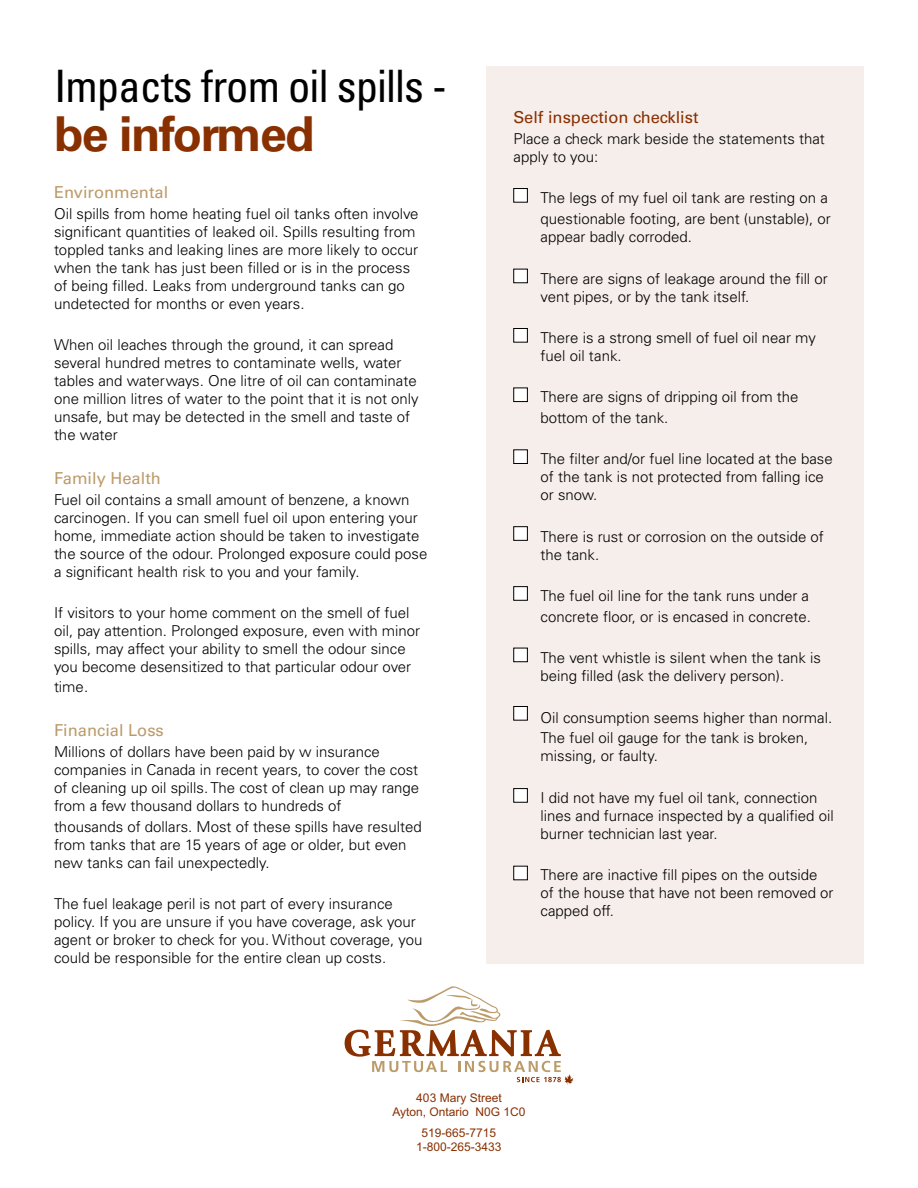
<style>
.page{position:relative;width:918px;height:1188px;background:#fff}
.page>*{position:absolute;margin:0;border:0;box-sizing:border-box;transform-origin:0 0}
.t1{font:700 48.15px "Univers";letter-spacing:-.03em;color:#893001}
.t2{font:condensed 44.7px "Univers";letter-spacing:-.02em;color:#000}
.t3{font:16.5px "Univers";color:#bc9b6a}
.t4{font:16.5px "Univers";color:#893001}
.t5{font:300 15px/18px "Univers";color:#000}
.t6{font:12px/14.4px "Arial";color:#893001;text-align:center}
</style>
<div class="page">
<div style="left:486px;top:66px;width:378px;height:897px;background:#f6eeeb"></div>
<div style="left:514px;top:189px;width:13px;height:13px;background:#fff"></div>
<div style="left:514px;top:188px;width:14px;height:14px;border:1px solid #000"></div>
<div style="left:514px;top:269px;width:13px;height:14px;background:#fff"></div>
<div style="left:514px;top:269px;width:14px;height:14px;border:1px solid #000"></div>
<div style="left:514px;top:329px;width:13px;height:13px;background:#fff"></div>
<div style="left:514px;top:328px;width:14px;height:14px;border:1px solid #000"></div>
<div style="left:514px;top:388px;width:13px;height:14px;background:#fff"></div>
<div style="left:514px;top:388px;width:14px;height:14px;border:1px solid #000"></div>
<div style="left:514px;top:450px;width:13px;height:13px;background:#fff"></div>
<div style="left:514px;top:450px;width:14px;height:14px;border:1px solid #000"></div>
<div style="left:514px;top:527px;width:13px;height:13px;background:#fff"></div>
<div style="left:514px;top:526px;width:14px;height:15px;border:1px solid #000"></div>
<div style="left:514px;top:587px;width:13px;height:13px;background:#fff"></div>
<div style="left:514px;top:586px;width:14px;height:14px;border:1px solid #000"></div>
<div style="left:514px;top:648px;width:13px;height:14px;background:#fff"></div>
<div style="left:514px;top:648px;width:14px;height:14px;border:1px solid #000"></div>
<div style="left:514px;top:707px;width:13px;height:13px;background:#fff"></div>
<div style="left:514px;top:706px;width:14px;height:14px;border:1px solid #000"></div>
<div style="left:514px;top:789px;width:13px;height:13px;background:#fff"></div>
<div style="left:514px;top:788px;width:14px;height:14px;border:1px solid #000"></div>
<div style="left:514px;top:866px;width:13px;height:14px;background:#fff"></div>
<div style="left:514px;top:866px;width:14px;height:14px;border:1px solid #000"></div>
<svg style="left:345px;top:986px;width:228px;height:98px"></svg>
<h2 class="t2" style="left:54px;top:57px;width:395px">Impacts from oil spills -</h2>
<h1 class="t1" style="left:54px;top:106px;width:262px">be informed</h1>
<p class="t3" style="left:54px;top:182px;width:116px">Environmental</p>
<p class="t5" style="left:54px;top:204px;width:366px">Oil spills from home heating fuel oil tanks often involve significant quantities of leaked oil. Spills resulting from toppled tanks and leaking lines are more likely to occur when the tank has just been filled or is in the process of being filled. Leaks from underground tanks can go undetected for months or even years.</p>
<p class="t5" style="left:54px;top:336px;width:366px">When oil leaches through the ground, it can spread several hundred metres to contaminate wells, water tables and waterways. One litre of oil can contaminate one million litres of water to the point that it is not only unsafe, but may be detected in the smell and taste of the water</p>
<p class="t3" style="left:54px;top:469px;width:108px">Family Health</p>
<p class="t5" style="left:54px;top:491px;width:375px">Fuel oil contains a small amount of benzene, a known carcinogen. If you can smell fuel oil upon entering your home, immediate action should be taken to investigate the source of the odour. Prolonged exposure could pose a significant health risk to you and your family.</p>
<p class="t5" style="left:54px;top:604px;width:368px">If visitors to your home comment on the smell of fuel oil, pay attention. Prolonged exposure, even with minor spills, may affect your ability to smell the odour since you become desensitized to that particular odour over</p>
<p class="t5" style="left:54px;top:678px;width:36px">time.</p>
<p class="t3" style="left:54px;top:721px;width:111px">Financial Loss</p>
<p class="t5" style="left:54px;top:743px;width:367px">Millions of dollars have been paid by w insurance companies in Canada in recent years, to cover the cost of cleaning up oil spills. The cost of clean up may range from a few thousand dollars to hundreds of</p>
<p class="t5" style="left:54px;top:817px;width:369px">thousands of dollars. Most of these spills have resulted from tanks that are 15 years of age or older, but even new tanks can fail unexpectedly.</p>
<p class="t5" style="left:54px;top:895px;width:370px">The fuel leakage peril is not part of every insurance policy. If you are unsure if you have coverage, ask your agent or broker to check for you. Without coverage, you could be responsible for the entire clean up costs.</p>
<p class="t4" style="left:514px;top:108px;width:187px">Self inspection checklist</p>
<p class="t5" style="left:514px;top:130px;width:313px">Place a check mark beside the statements that apply to you:</p>
<p class="t5" style="left:541px;top:188px;width:292px;line-height:20.7px">The legs of my fuel oil tank are resting on a questionable footing, are bent (unstable), or</p>
<p class="t5" style="left:541px;top:228px;width:153px">appear badly corroded.</p>
<p class="t5" style="left:541px;top:269px;width:289px">There are signs of leakage around the fill or vent pipes, or by the tank itself.</p>
<p class="t5" style="left:541px;top:329px;width:277px">There is a strong smell of fuel oil near my fuel oil tank.</p>
<p class="t5" style="left:541px;top:387px;width:260px;line-height:20.7px">There are signs of dripping oil from the bottom of the tank.</p>
<p class="t5" style="left:541px;top:450px;width:294px">The filter and/or fuel line located at the base of the tank is not protected from falling ice or snow.</p>
<p class="t5" style="left:541px;top:528px;width:285px">There is rust or corrosion on the outside of the tank.</p>
<p class="t5" style="left:541px;top:586px;width:272px;line-height:20.7px">The fuel oil line for the tank runs under a concrete floor, or is encased in concrete.</p>
<p class="t5" style="left:541px;top:649px;width:282px">The vent whistle is silent when the tank is being filled (ask the delivery person).</p>
<p class="t5" style="left:541px;top:707px;width:293px;line-height:20.7px">Oil consumption seems higher than normal.<br>The fuel oil gauge for the tank is broken,</p>
<p class="t5" style="left:541px;top:747px;width:119px">missing, or faulty.</p>
<p class="t5" style="left:541px;top:789px;width:295px">I did not have my fuel oil tank, connection lines and furnace inspected by a qualified oil burner technician last year.</p>
<p class="t5" style="left:541px;top:866px;width:295px">There are inactive fill pipes on the outside of the house that have not been removed or capped off.</p>
<p class="t6" style="left:392px;top:1091px;width:135px">403 Mary Street<br>Ayton, Ontario N0G 1C0</p>
<p class="t6" style="left:416px;top:1126px;width:87px">519-665-7715<br>1-800-265-3433</p>
</div>
